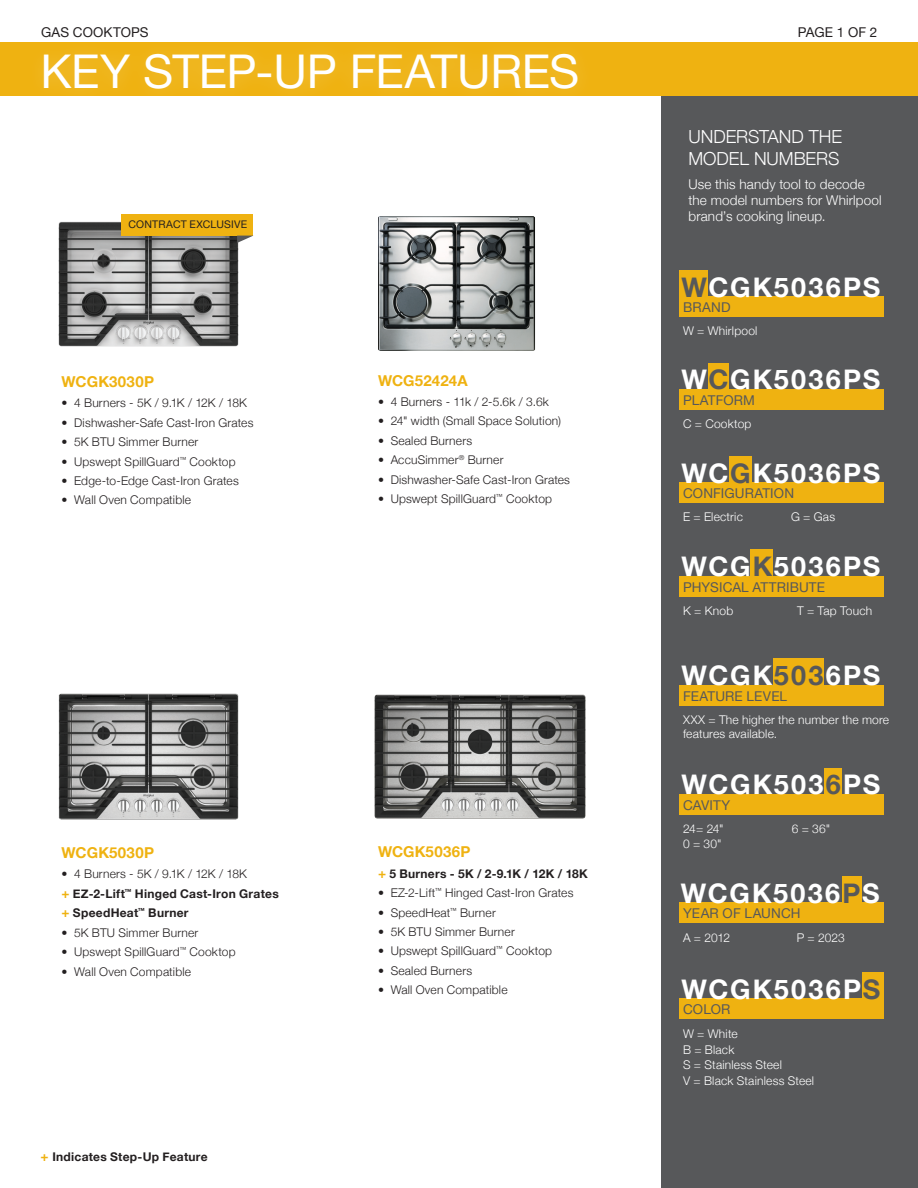
<style>
.page{position:relative;width:918px;height:1188px;background:#fff}
.page>*{position:absolute;margin:0;border:0;box-sizing:border-box;transform-origin:0 0}
.Page_header_White{font:46.5px "Helvetica Neue";letter-spacing:-.01em;color:#fff}
.Model__s{font:700 27px "Helvetica Neue";letter-spacing:.075em;color:#fff}
.Subheader_white_12pt{font:300 18px/21.6px "Helvetica Neue";letter-spacing:-.005em;color:#fff}
.Subhead_gold_10pt{font:700 15px "Helvetica Neue";letter-spacing:.015em;color:#efb211}
.subhead_wp_grey_9pt{font:13.5px "Helvetica Neue";letter-spacing:.01em;color:#57585a}
.Body_copy_white_9pt{font:300 13.5px/16.2px "Helvetica Neue";letter-spacing:.01em;color:#fff}
.Resources{font:13.5px "Helvetica Neue";letter-spacing:.01em;color:#231f20}
.bullets_black_8pt{font:300 12px "Helvetica Neue";letter-spacing:.015em;color:#231f20}
.body_copy_white_8pt{font:300 12px/14.4px "Helvetica Neue";letter-spacing:.015em;color:#fff}
.Step_up_bullet_Bold{font:700 12px "Helvetica Neue";letter-spacing:.025em;color:#231f20}
.bullets_black_8pt-2{font:700 12px "Helvetica Neue";letter-spacing:.02em;color:#231f20}
.black_7pt{font:10.5px "Helvetica Neue";letter-spacing:.02em;color:#231f20}
.s1{font-size:13.5px;color:#efb211}
.s2{color:#57585a}
</style>
<div class="page">
<div style="left:0;top:42px;width:918px;height:54px;background:#efb211"></div>
<div style="left:28px;top:38px;width:567px;height:68px;background:#fff;opacity:.2"></div>
<img style="left:378px;top:216px;width:157px;height:135px">
<img style="left:58px;top:693px;width:181px;height:127px">
<img style="left:58px;top:216px;width:181px;height:131px">
<div style="left:662px;top:96px;width:256px;height:1092px;background:#57585a"></div>
<div style="left:679px;top:270px;width:29px;height:27px;background:#efb211"></div>
<div style="left:679px;top:297px;width:204px;height:20px;background:#efb211"></div>
<div style="left:751px;top:549px;width:22px;height:27px;background:#efb211"></div>
<div style="left:679px;top:576px;width:204px;height:20px;background:#efb211"></div>
<div style="left:773px;top:658px;width:51px;height:27px;background:#efb211"></div>
<div style="left:679px;top:685px;width:204px;height:20px;background:#efb211"></div>
<div style="left:825px;top:768px;width:17px;height:27px;background:#efb211"></div>
<div style="left:679px;top:794px;width:204px;height:20px;background:#efb211"></div>
<div style="left:708px;top:363px;width:21px;height:27px;background:#efb211"></div>
<div style="left:679px;top:390px;width:204px;height:20px;background:#efb211"></div>
<div style="left:729px;top:456px;width:23px;height:27px;background:#efb211"></div>
<div style="left:679px;top:483px;width:204px;height:20px;background:#efb211"></div>
<div style="left:842px;top:876px;width:19px;height:27px;background:#efb211"></div>
<div style="left:679px;top:903px;width:204px;height:20px;background:#efb211"></div>
<div style="left:862px;top:972px;width:21px;height:27px;background:#efb211"></div>
<div style="left:679px;top:999px;width:204px;height:20px;background:#efb211"></div>
<img style="left:374px;top:694px;width:212px;height:125px">
<div style="left:122px;top:214px;width:132px;height:22px;background:#efb211"></div>
<svg style="left:237px;top:236px;width:16px;height:7px"></svg>
<p class="Resources" style="left:41px;top:22px;width:109px">GAS COOKTOPS</p>
<p class="Page_header_White" style="left:40px;top:38px;width:540px">KEY STEP-UP FEATURES</p>
<p class="black_7pt" style="left:129px;top:217px;width:120px">CONTRACT EXCLUSIVE</p>
<p class="Subhead_gold_10pt" style="left:62px;top:370px;width:94px">WCGK3030P</p>
<p class="bullets_black_8pt" style="left:62px;top:393px;width:187px">• 4 Burners - 5K / 9.1K / 12K / 18K</p>
<p class="bullets_black_8pt" style="left:62px;top:413px;width:194px">• Dishwasher-Safe Cast-Iron Grates</p>
<p class="bullets_black_8pt" style="left:62px;top:432px;width:138px">• 5K BTU Simmer Burner</p>
<p class="bullets_black_8pt" style="left:62px;top:452px;width:176px">• Upswept SpillGuard<sup>™</sup> Cooktop</p>
<p class="bullets_black_8pt" style="left:62px;top:471px;width:179px">• Edge-to-Edge Cast-Iron Grates</p>
<p class="bullets_black_8pt" style="left:62px;top:490px;width:131px">• Wall Oven Compatible</p>
<p class="Subhead_gold_10pt" style="left:378px;top:368px;width:91px">WCG52424A</p>
<p class="bullets_black_8pt" style="left:378px;top:392px;width:172px">• 4 Burners - 11k / 2-5.6k / 3.6k</p>
<p class="bullets_black_8pt" style="left:378px;top:411px;width:185px">• 24" width (Small Space Solution)</p>
<p class="bullets_black_8pt" style="left:378px;top:431px;width:96px">• Sealed Burners</p>
<p class="bullets_black_8pt" style="left:378px;top:450px;width:127px">• AccuSimmer<sup>®</sup> Burner</p>
<p class="bullets_black_8pt" style="left:378px;top:470px;width:194px">• Dishwasher-Safe Cast-Iron Grates</p>
<p class="bullets_black_8pt" style="left:378px;top:489px;width:176px">• Upswept SpillGuard<sup>™</sup> Cooktop</p>
<p class="Subhead_gold_10pt" style="left:62px;top:841px;width:94px">WCGK5030P</p>
<p class="bullets_black_8pt" style="left:62px;top:864px;width:187px">• 4 Burners - 5K / 9.1K / 12K / 18K</p>
<p class="bullets_black_8pt-2" style="left:62px;top:884px;width:219px"><span class="s1">+</span> EZ-2-Lift<sup>™</sup> Hinged Cast-Iron Grates</p>
<p class="Step_up_bullet_Bold" style="left:62px;top:904px;width:129px"><span class="s1">+</span> SpeedHeat<sup>™</sup> Burner</p>
<p class="bullets_black_8pt" style="left:62px;top:923px;width:138px">• 5K BTU Simmer Burner</p>
<p class="bullets_black_8pt" style="left:62px;top:942px;width:176px">• Upswept SpillGuard<sup>™</sup> Cooktop</p>
<p class="bullets_black_8pt" style="left:62px;top:962px;width:131px">• Wall Oven Compatible</p>
<p class="Step_up_bullet_Bold" style="left:40px;top:1147px;width:169px"><span class="s1">+</span> Indicates Step-Up Feature</p>
<p class="Subhead_gold_10pt" style="left:378px;top:840px;width:94px">WCGK5036P</p>
<p class="Step_up_bullet_Bold" style="left:378px;top:864px;width:211px"><span class="s1">+</span> 5 Burners - 5K / 2-9.1K / 12K / 18K</p>
<p class="bullets_black_8pt" style="left:378px;top:883px;width:197px">• EZ-2-Lift<sup>™</sup> Hinged Cast-Iron Grates</p>
<p class="bullets_black_8pt" style="left:378px;top:903px;width:119px">• SpeedHeat<sup>™</sup> Burner</p>
<p class="bullets_black_8pt" style="left:378px;top:922px;width:138px">• 5K BTU Simmer Burner</p>
<p class="bullets_black_8pt" style="left:378px;top:942px;width:176px">• Upswept SpillGuard<sup>™</sup> Cooktop</p>
<p class="bullets_black_8pt" style="left:378px;top:961px;width:96px">• Sealed Burners</p>
<p class="bullets_black_8pt" style="left:378px;top:980px;width:131px">• Wall Oven Compatible</p>
<p class="Resources" style="left:798px;top:22px;width:81px">PAGE 1 OF 2</p>
<p class="Subheader_white_12pt" style="left:688px;top:125px;width:155px">UNDERSTAND THE<br>MODEL NUMBERS</p>
<p class="Body_copy_white_9pt" style="left:688px;top:175px;width:195px">Use this handy tool to decode the model numbers for Whirlpool brand’s cooking lineup.</p>
<p class="Model__s" style="left:682px;top:266px;width:200px"><span class="s2">W</span>CGK5036PS</p>
<p class="subhead_wp_grey_9pt" style="left:683px;top:297px;width:49px">BRAND</p>
<p class="body_copy_white_8pt" style="left:683px;top:323px;width:76px">W = Whirlpool</p>
<p class="Model__s" style="left:682px;top:359px;width:200px">W<span class="s2">C</span>GK5036PS</p>
<p class="subhead_wp_grey_9pt" style="left:683px;top:391px;width:73px">PLATFORM</p>
<p class="body_copy_white_8pt" style="left:683px;top:416px;width:70px">C = Cooktop</p>
<p class="Model__s" style="left:682px;top:452px;width:200px">WC<span class="s2">G</span>K5036PS</p>
<p class="subhead_wp_grey_9pt" style="left:683px;top:484px;width:113px">CONFIGURATION</p>
<p class="body_copy_white_8pt" style="left:683px;top:509px;width:61px">E = Electric</p>
<p class="body_copy_white_8pt" style="left:791px;top:509px;width:46px">G = Gas</p>
<p class="Model__s" style="left:682px;top:545px;width:200px">WCG<span class="s2">K</span>5036PS</p>
<p class="subhead_wp_grey_9pt" style="left:683px;top:577px;width:143px">PHYSICAL ATTRIBUTE</p>
<p class="body_copy_white_8pt" style="left:683px;top:603px;width:52px">K = Knob</p>
<p class="body_copy_white_8pt" style="left:797px;top:603px;width:77px">T = Tap Touch</p>
<p class="Model__s" style="left:682px;top:654px;width:200px">WCGK<span class="s2">503</span>6PS</p>
<p class="subhead_wp_grey_9pt" style="left:683px;top:686px;width:106px">FEATURE LEVEL</p>
<p class="body_copy_white_8pt" style="left:683px;top:712px;width:208px">XXX = The higher the number the more features available.</p>
<p class="Model__s" style="left:682px;top:763px;width:200px">WCGK503<span class="s2">6</span>PS</p>
<p class="subhead_wp_grey_9pt" style="left:683px;top:795px;width:49px">CAVITY</p>
<p class="body_copy_white_8pt" style="left:683px;top:821px;width:42px">24= 24"</p>
<p class="body_copy_white_8pt" style="left:683px;top:835px;width:40px">0 = 30"</p>
<p class="body_copy_white_8pt" style="left:792px;top:821px;width:40px">6 = 36"</p>
<p class="Model__s" style="left:681px;top:872px;width:200px">WCGK5036<span class="s2">P</span>S</p>
<p class="subhead_wp_grey_9pt" style="left:683px;top:903px;width:119px">YEAR OF LAUNCH</p>
<p class="body_copy_white_8pt" style="left:683px;top:930px;width:49px">A = 2012</p>
<p class="body_copy_white_8pt" style="left:797px;top:930px;width:50px">P = 2023</p>
<p class="Model__s" style="left:682px;top:968px;width:200px">WCGK5036P<span class="s2">S</span></p>
<p class="subhead_wp_grey_9pt" style="left:683px;top:999px;width:49px">COLOR</p>
<p class="body_copy_white_8pt" style="left:683px;top:1026px;width:56px">W = White</p>
<p class="body_copy_white_8pt" style="left:683px;top:1041px;width:53px">B = Black</p>
<p class="body_copy_white_8pt" style="left:683px;top:1057px;width:100px">S = Stainless Steel</p>
<p class="body_copy_white_8pt" style="left:683px;top:1073px;width:133px">V = Black Stainless Steel</p>
</div>
